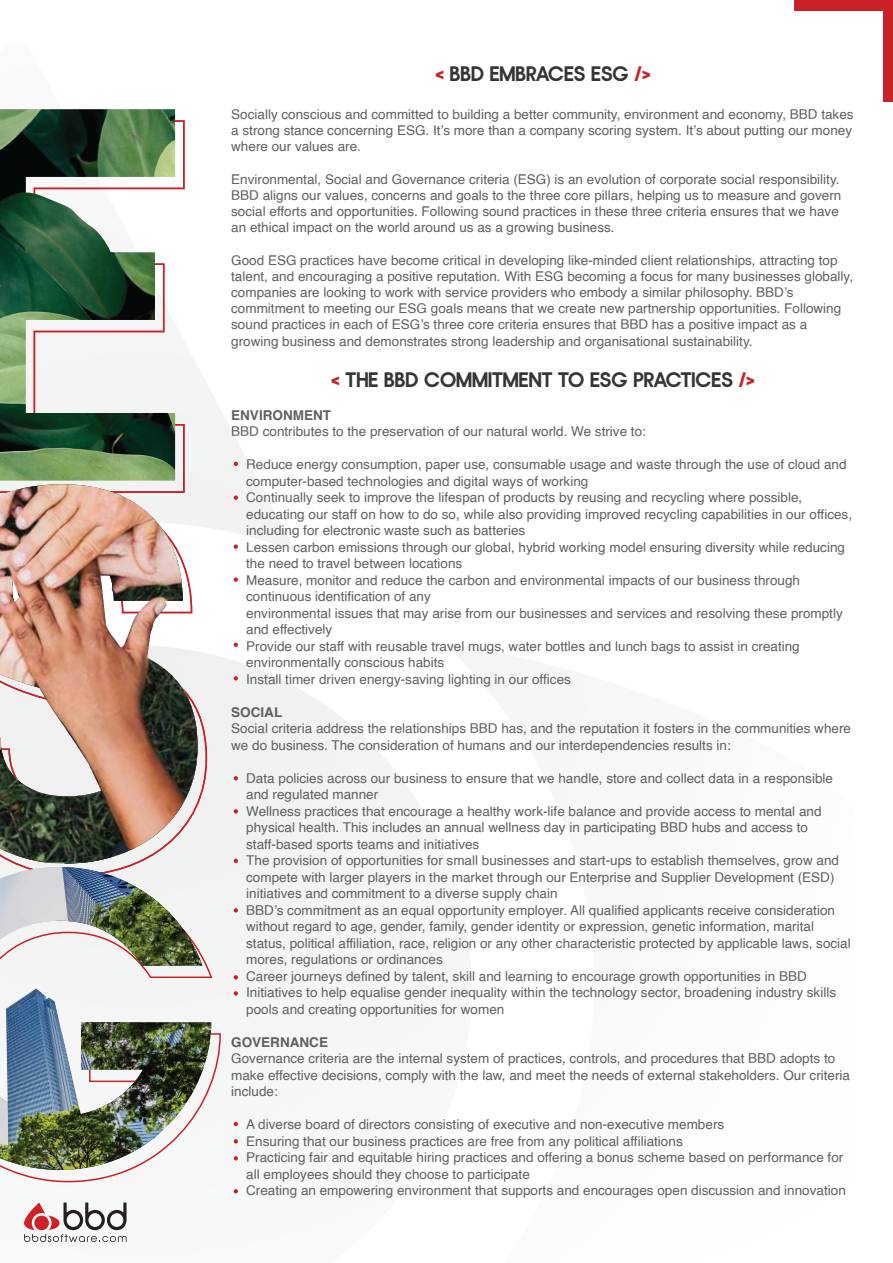
<style>
.page{position:relative;width:893px;height:1263px;background:#fff}
.page>*{position:absolute;margin:0;border:0;box-sizing:border-box;transform-origin:0 0}
.t1{font:700 21px "Nordique Pro";color:#353535}
.t2{font:13.5px/16.5px "Helvetica";color:#5e5f5f}
.t3{font:700 13.5px "Helvetica";color:#5e5f5f}
.s1{color:#c82127}
</style>
<div class="page">
<svg style="left:7px;top:877px;width:215px;height:306px"></svg>
<svg style="left:234px;top:462px;width:4px;height:4px"></svg>
<svg style="left:234px;top:544px;width:4px;height:5px"></svg>
<svg style="left:234px;top:676px;width:4px;height:4px"></svg>
<svg style="left:234px;top:809px;width:4px;height:4px"></svg>
<svg style="left:234px;top:991px;width:4px;height:4px"></svg>
<svg style="left:234px;top:1189px;width:4px;height:4px"></svg>
<svg style="left:234px;top:1156px;width:4px;height:4px"></svg>
<svg style="left:234px;top:1139px;width:4px;height:4px"></svg>
<svg style="left:234px;top:1122px;width:4px;height:4px"></svg>
<svg style="left:234px;top:975px;width:4px;height:4px"></svg>
<svg style="left:234px;top:776px;width:4px;height:4px"></svg>
<svg style="left:234px;top:859px;width:4px;height:4px"></svg>
<svg style="left:234px;top:908px;width:4px;height:4px"></svg>
<svg style="left:234px;top:643px;width:4px;height:4px"></svg>
<svg style="left:234px;top:495px;width:4px;height:5px"></svg>
<svg style="left:234px;top:577px;width:4px;height:5px"></svg>
<img style="left:0;top:109px;width:211px;height:758px">
<img style="left:0;top:484px;width:198px;height:378px">
<img style="left:23px;top:192px;width:103px;height:126px">
<div style="left:795px;top:0;width:98px;height:11px;background:#c82127"></div>
<div style="left:883px;top:8px;width:10px;height:94px;background:#c82127"></div>
<img style="left:22px;top:193px;width:102px;height:125px">
<img style="left:0;top:867px;width:211px;height:303px">
<img style="left:0;top:499px;width:177px;height:323px">
<svg style="left:24px;top:1202px;width:103px;height:40px"></svg>
<h1 class="t1" style="left:435px;top:62px;width:217px"><span class="s1">&lt;</span> BBD EMBRACES ESG <span class="s1">/&gt;</span></h1>
<p class="t2" style="left:231px;top:106px;width:624px;text-align:justify">Socially conscious and committed to building a better community, environment and economy, BBD takes a strong stance concerning ESG. It’s more than a company scoring system. It’s about putting our money where our values are.</p>
<p class="t2" style="left:231px;top:171px;width:612px">Environmental, Social and Governance criteria (ESG) is an evolution of corporate social responsibility.<br>BBD aligns our values, concerns and goals to the three core pillars, helping us to measure and govern social efforts and opportunities. Following sound practices in these three criteria ensures that we have an ethical impact on the world around us as a growing business.</p>
<p class="t2" style="left:231px;top:252px;width:623px">Good ESG practices have become critical in developing like-minded client relationships, attracting top talent, and encouraging a positive reputation. With ESG becoming a focus for many businesses globally, companies are looking to work with service providers who embody a similar philosophy. BBD’s commitment to meeting our ESG goals means that we create new partnership opportunities. Following sound practices in each of ESG’s three core criteria ensures that BBD has a positive impact as a growing business and demonstrates strong leadership and organisational sustainability.</p>
<h1 class="t1" style="left:331px;top:368px;width:425px"><span class="s1">&lt;</span> THE BBD COMMITMENT TO ESG PRACTICES <span class="s1">/&gt;</span></h1>
<p class="t3" style="left:231px;top:404px;width:101px">ENVIRONMENT</p>
<p class="t2" style="left:231px;top:424px;width:416px">BBD contributes to the preservation of our natural world. We strive to:</p>
<p class="t2" style="left:246px;top:457px;width:607px">Reduce energy consumption, paper use, consumable usage and waste through the use of cloud and computer-based technologies and digital ways of working<br>Continually seek to improve the lifespan of products by reusing and recycling where possible, educating our staff on how to do so, while also providing improved recycling capabilities in our offices, including for electronic waste such as batteries<br>Lessen carbon emissions through our global, hybrid working model ensuring diversity while reducing the need to travel between locations<br>Measure, monitor and reduce the carbon and environmental impacts of our business through continuous identification of any<br>environmental issues that may arise from our businesses and services and resolving these promptly and effectively<br>Provide our staff with reusable travel mugs, water bottles and lunch bags to assist in creating environmentally conscious habits<br>Install timer driven energy-saving lighting in our offices</p>
<p class="t3" style="left:231px;top:701px;width:53px">SOCIAL</p>
<p class="t2" style="left:231px;top:721px;width:621px">Social criteria address the relationships BBD has, and the reputation it fosters in the communities where we do business. The consideration of humans and our interdependencies results in:</p>
<p class="t2" style="left:246px;top:770px;width:606px">Data policies across our business to ensure that we handle, store and collect data in a responsible and regulated manner<br>Wellness practices that encourage a healthy work-life balance and provide access to mental and physical health. This includes an annual wellness day in participating BBD hubs and access to staff-based sports teams and initiatives<br>The provision of opportunities for small businesses and start-ups to establish themselves, grow and compete with larger players in the market through our Enterprise and Supplier Development (ESD) initiatives and commitment to a diverse supply chain<br>BBD’s commitment as an equal opportunity employer. All qualified applicants receive consideration without regard to age, gender, family, gender identity or expression, genetic information, marital status, political affiliation, race, religion or any other characteristic protected by applicable laws, social mores, regulations or ordinances<br>Career journeys defined by talent, skill and learning to encourage growth opportunities in BBD Initiatives to help equalise gender inequality within the technology sector, broadening industry skills pools and creating opportunities for women</p>
<p class="t3" style="left:231px;top:1031px;width:98px">GOVERNANCE</p>
<p class="t2" style="left:231px;top:1051px;width:620px">Governance criteria are the internal system of practices, controls, and procedures that BBD adopts to make effective decisions, comply with the law, and meet the needs of external stakeholders. Our criteria include:</p>
<p class="t2" style="left:246px;top:1117px;width:601px">A diverse board of directors consisting of executive and non-executive members<br>Ensuring that our business practices are free from any political affiliations<br>Practicing fair and equitable hiring practices and offering a bonus scheme based on performance for all employees should they choose to participate<br>Creating an empowering environment that supports and encourages open discussion and innovation</p>
</div>
